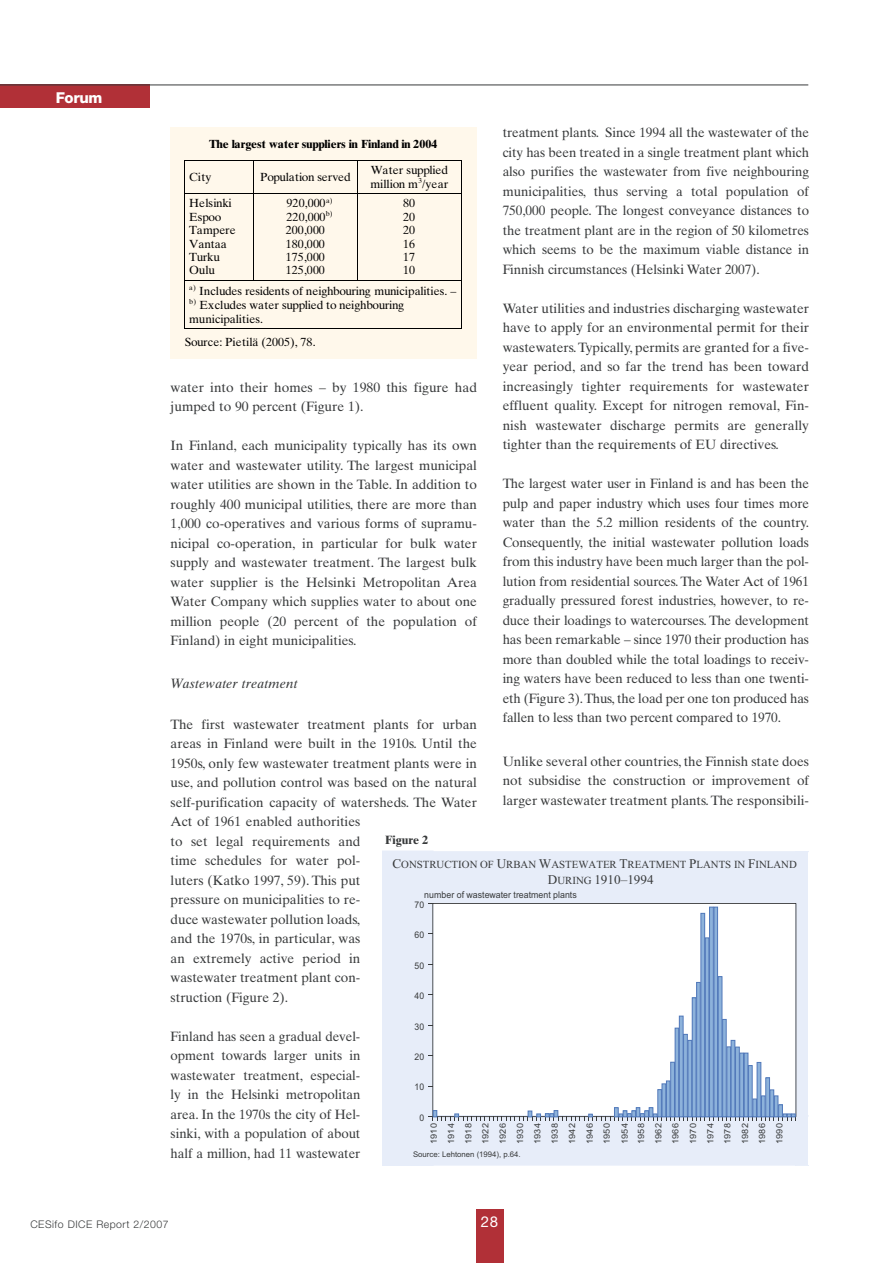
<style>
.page{position:relative;width:893px;height:1263px;background:#fff}
.page>*{position:absolute;margin:0;border:0;box-sizing:border-box;transform-origin:0 0}
.t1{font:800 15px "Helvetica Neue LT Std";letter-spacing:-.025em;color:#fff}
.t2{font:15px "Helvetica Neue LT Std";color:#fff}
.t3{font:13.5px/19.5px "Times Ten";color:#383a3b;text-align:justify}
.t4{font:italic 13.5px "Times Ten";letter-spacing:.015em;color:#383a3b}
.t5{font:13.2px "Times New Roman";color:#383a3b}
.t6{font:700 12px "Times Ten";color:#383a3b}
.t7{font:11.7px/13.5px "Times Ten Roman+QTNFGH";letter-spacing:-.005em;color:#000}
.t8{font:11.7px "Times Ten Bold+XRQXUB";letter-spacing:-.015em;color:#000}
.t9{font:10.8px "Times New Roman";color:#383a3b}
.t10{font:300 10.5px "Helvetica Neue";letter-spacing:.045em;color:#383a3b}
.t11{font:9.3px "Arial";color:#383a3b;scale:.95 1}
.t12{font:9.15px "Arial";letter-spacing:.005em;color:#383a3b;scale:.95 1}
.t13{font:8.7px/17.4px "Arial";letter-spacing:.005em;color:#383a3b;text-align:justify;scale:1.06 1}
.t14{font:7.8px "Arial";color:#383a3b}
.t15{font:7.2px "Times Ten Roman+QTNFGH";color:#000}
.s1{font-size:13.2px}
.s2{font-size:10.8px}
</style>
<div class="page">
<div style="left:476px;top:1209px;width:28px;height:54px;background:#b13037"></div>
<div style="left:0;top:85px;width:149px;height:23px;background:#b13037"></div>
<hr style="left:0;top:85px;width:808px;height:1px;background:#383a3b">
<div style="left:170px;top:128px;width:306px;height:231px;background:#fff8eb"></div>
<hr style="left:184px;top:160px;width:278px;height:1px;background:#000">
<hr style="left:184px;top:161px;width:1px;height:32px;background:#000">
<hr style="left:253px;top:161px;width:1px;height:32px;background:#000">
<hr style="left:357px;top:161px;width:1px;height:32px;background:#000">
<hr style="left:461px;top:161px;width:1px;height:32px;background:#000">
<hr style="left:184px;top:193px;width:278px;height:1px;background:#000">
<svg style="left:184px;top:194px;width:1px;height:86px"></svg>
<svg style="left:253px;top:194px;width:1px;height:86px"></svg>
<svg style="left:357px;top:194px;width:1px;height:86px"></svg>
<svg style="left:461px;top:194px;width:1px;height:86px"></svg>
<hr style="left:184px;top:280px;width:278px;height:1px;background:#000">
<hr style="left:184px;top:281px;width:1px;height:48px;background:#000">
<hr style="left:184px;top:328px;width:277px;height:1px;background:#000">
<hr style="left:461px;top:281px;width:1px;height:48px;background:#000">
<svg style="left:383px;top:851px;width:425px;height:314px"></svg>
<p class="t1" style="left:56px;top:93px;width:48px">Forum</p>
<p class="t3" style="left:502px;top:124px;width:308px">treatment plants. Since 1994 all the wastewater of the city has been treated in a single treatment plant which also purifies the wastewater from five neighbouring municipalities, thus serving a total population of 750,000 people. The longest conveyance distances to the treatment plant are in the region of 50 kilometres which seems to be the maximum viable distance in Finnish circumstances (Helsinki Water 2007).</p>
<p class="t3" style="left:502px;top:300px;width:308px">Water utilities and industries discharging wastewater have to apply for an environmental permit for their wastewaters.Typically, permits are granted for a five&shy;year period, and so far the trend has been toward increasingly tighter requirements for wastewater effluent quality. Except for nitrogen removal, Fin&shy;nish wastewater discharge permits are generally tighter than the requirements of EU directives.</p>
<p class="t3" style="left:502px;top:475px;width:308px">The largest water user in Finland is and has been the pulp and paper industry which uses four times more water than the 5.2 million residents of the country.<br>Consequently, the initial wastewater pollution loads from this industry have been much larger than the pol&shy;lution from residential sources. The Water Act of 1961 gradually pressured forest industries, however, to re&shy;duce their loadings to watercourses. The development has been remarkable – since 1970 their production has more than doubled while the total loadings to receiv&shy;ing waters have been reduced to less than one twenti&shy;eth (Figure 3).Thus, the load per one ton produced has fallen to less than two percent compared to 1970.</p>
<p class="t3" style="left:502px;top:753px;width:308px">Unlike several other countries, the Finnish state does not subsidise the construction or improvement of larger wastewater treatment plants. The responsibili-</p>
<p class="t8" style="left:209px;top:140px;width:230px">The largest water suppliers in Finland in 2004</p>
<p class="t7" style="left:189px;top:172px;width:24px">City</p>
<p class="t7" style="left:260px;top:172px;width:92px">Population served</p>
<p class="t7" style="left:370px;top:165px;width:80px">Water supplied million m<sup>3</sup>/year</p>
<p class="t7" style="left:189px;top:198px;width:44px">Helsinki</p>
<p class="t7" style="left:286px;top:198px;width:48px">920,000<sup>a)</sup></p>
<p class="t7" style="left:403px;top:198px;width:14px">80</p>
<p class="t7" style="left:189px;top:211px;width:34px">Espoo</p>
<p class="t7" style="left:286px;top:211px;width:47px">220,000<sup>b)</sup></p>
<p class="t7" style="left:403px;top:211px;width:14px">20</p>
<p class="t7" style="left:189px;top:225px;width:48px">Tampere</p>
<p class="t7" style="left:286px;top:225px;width:41px">200,000</p>
<p class="t7" style="left:403px;top:225px;width:14px">20</p>
<p class="t7" style="left:189px;top:238px;width:39px">Vantaa</p>
<p class="t7" style="left:286px;top:238px;width:41px">180,000</p>
<p class="t7" style="left:403px;top:238px;width:14px">16</p>
<p class="t7" style="left:189px;top:252px;width:32px">Turku</p>
<p class="t7" style="left:286px;top:252px;width:41px">175,000</p>
<p class="t7" style="left:403px;top:252px;width:14px">17</p>
<p class="t7" style="left:189px;top:265px;width:28px">Oulu</p>
<p class="t7" style="left:286px;top:265px;width:41px">125,000</p>
<p class="t7" style="left:403px;top:265px;width:14px">10</p>
<p class="t15" style="left:189px;top:285px;width:8px">a)</p>
<p class="t7" style="left:199px;top:286px;width:258px">Includes residents of neighbouring municipalities. –</p>
<p class="t15" style="left:189px;top:299px;width:9px">b)</p>
<p class="t7" style="left:189px;top:300px;width:216px;text-indent:10px">Excludes water supplied to neighbouring municipalities.</p>
<p class="t7" style="left:185px;top:336px;width:132px">Source: Pietilä (2005), 78.</p>
<p class="t3" style="left:171px;top:379px;width:308px">water into their homes – by 1980 this figure had jumped to 90 percent (Figure 1).</p>
<p class="t3" style="left:171px;top:437px;width:308px">In Finland, each municipality typically has its own water and wastewater utility. The largest municipal water utilities are shown in the Table. In addition to roughly 400 municipal utilities, there are more than 1,000 co-operatives and various forms of supramu&shy;nicipal co-operation, in particular for bulk water supply and wastewater treatment. The largest bulk water supplier is the Helsinki Metropolitan Area Water Company which supplies water to about one million people (20 percent of the population of Finland) in eight municipalities.</p>
<p class="t4" style="left:171px;top:679px;width:128px">Wastewater treatment</p>
<p class="t3" style="left:171px;top:716px;width:308px;text-align:left">The first wastewater treatment plants for urban areas in Finland were built in the 1910s. Until the 1950s, only few wastewater treatment plants were in use, and pollution control was based on the natural self-purification capacity of watersheds. The Water Act of 1961 enabled authorities<br>to set legal requirements and<br>time schedules for water pol-<br>luters (Katko 1997, 59). This put<br>pressure on municipalities to re-<br>duce wastewater pollution loads,<br>and the 1970s, in particular, was<br>an extremely active period in<br>wastewater treatment plant con-<br>struction (Figure 2).</p>
<p class="t3" style="left:171px;top:1028px;width:191px">Finland has seen a gradual devel&shy;opment towards larger units in wastewater treatment, especial&shy;ly in the Helsinki metropolitan area. In the 1970s the city of Hel&shy;sinki, with a population of about half a million, had 11 wastewater</p>
<p class="t6" style="left:385px;top:835px;width:45px">Figure 2</p>
<p class="t9" style="left:392px;top:861px;width:406px"><span class="s1">C</span>ONSTRUCTION OF <span class="s1">U</span>RBAN <span class="s1">W</span>ASTEWATER <span class="s1">T</span>REATMENT <span class="s1">P</span>LANTS IN <span class="s1">F</span>INLAND</p>
<p class="t5" style="left:548px;top:875px;width:107px">D<span class="s2">URING</span> 1910–1994</p>
<p class="t11" style="left:424px;top:891px;width:162px">number of wastewater treatment plants</p>
<p class="t12" style="left:414px;top:901px;width:12px">70</p>
<p class="t12" style="left:414px;top:932px;width:12px">60</p>
<p class="t12" style="left:414px;top:962px;width:12px">50</p>
<p class="t12" style="left:414px;top:993px;width:12px">40</p>
<p class="t12" style="left:414px;top:1023px;width:12px">30</p>
<p class="t12" style="left:414px;top:1054px;width:12px">20</p>
<p class="t12" style="left:414px;top:1084px;width:12px">10</p>
<p class="t12" style="left:419px;top:1114px;width:7px">0</p>
<p class="t13" style="left:443px;top:1144px;width:21px;rotate:-90deg">1914<br>1918<br>1922<br>1926<br>1930<br>1934<br>1938<br>1942<br>1946<br>1950<br>1954</p>
<p class="t13" style="left:633px;top:1144px;width:21px;rotate:-90deg">1958<br>1962<br>1966<br>1970<br>1974<br>1978<br>1982<br>1986<br>1990</p>
<p class="t13" style="left:426px;top:1144px;width:21px;rotate:-90deg">1910</p>
<p class="t14" style="left:413px;top:1152px;width:109px">Source: Lehtonen (1994), p.64.</p>
<p class="t10" style="left:30px;top:1221px;width:140px">CESifo DICE Report 2/2007</p>
<p class="t2" style="left:481px;top:1216px;width:19px">28</p>
</div>
